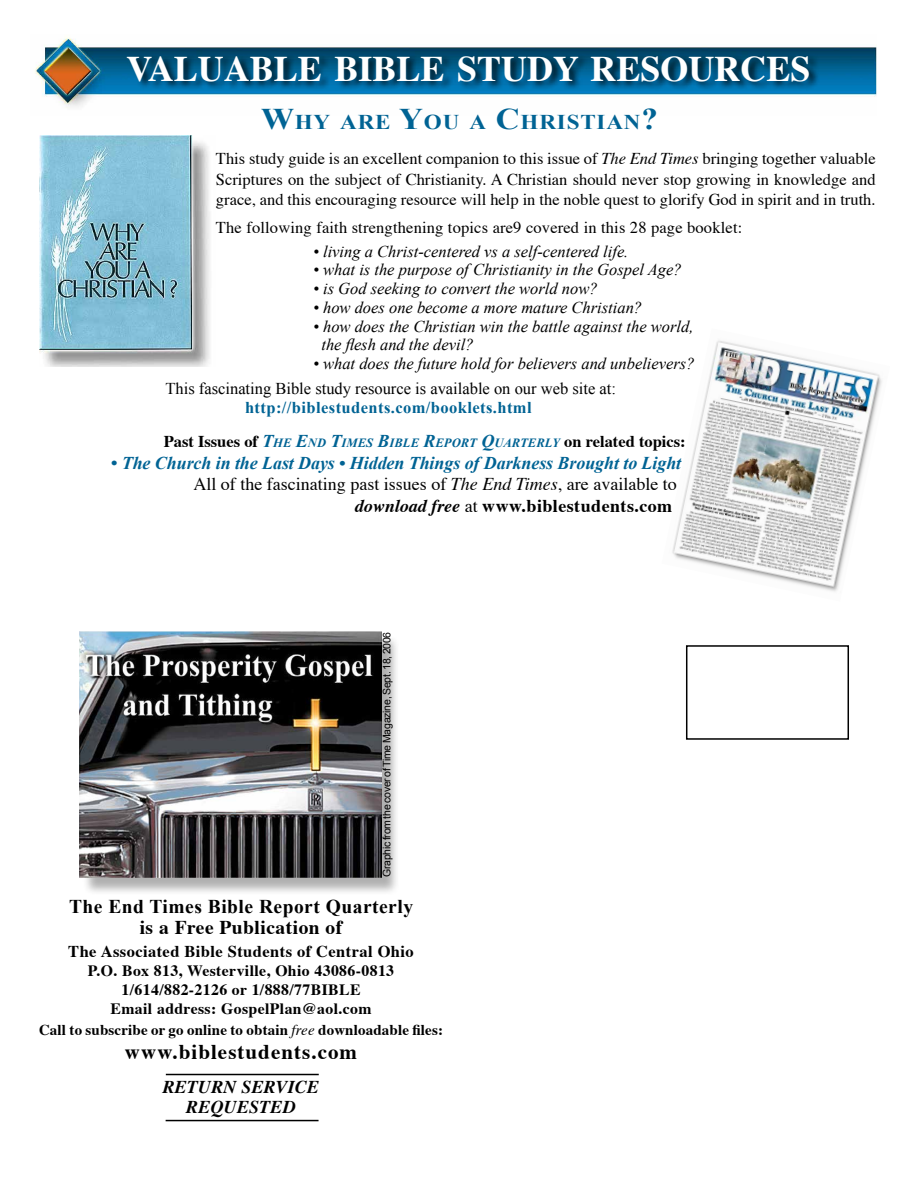
<style>
.page{position:relative;width:918px;height:1188px;background:#fff}
.page>*{position:absolute;margin:0;border:0;box-sizing:border-box;transform-origin:0 0}
.t1{font:700 36px "Times";color:#fff}
.t2{font:700 21px "Times";letter-spacing:.05em;color:#000}
.t3{font:700 21px "Times New Roman";letter-spacing:.035em;color:#006394;scale:1.1 1}
.t4{font:700 19.5px "Times New Roman";letter-spacing:.025em;color:#000}
.t5{font:700 19.5px "Times";letter-spacing:.025em;color:#000}
.t6{font:18px/21.6px "Times";color:#000;text-align:right}
.t7{font:italic 700 18px "Times New Roman";letter-spacing:-.005em;color:#006394}
.t8{font:italic 700 18px/19.5px "Times";letter-spacing:.01em;color:#000;text-align:center}
.t9{font:16.5px/20.2px "Times";letter-spacing:.01em;color:#000;text-align:justify}
.t10{font:italic 16.5px/18.8px "Times New Roman";color:#000}
.t11{font:700 16.5px "Times";color:#000}
.t12{font:16.5px "Times New Roman";color:#000}
.t13{font:700 16.5px "Times";letter-spacing:.025em;color:#000}
.t14{font:700 16.5px "Times New Roman";letter-spacing:.025em;color:#006394}
.t15{font:700 15.75px/18.9px "Times";letter-spacing:.025em;color:#000;text-align:center}
.t16{font:700 15px "Times";letter-spacing:.01em;color:#000}
.t17{font:10.5px "Arial";letter-spacing:-.02em;color:#000}
.s1{font-size:30px}
.s2{font-style:italic}
.s3{font-family:"Times New Roman";font-style:italic;font-size:18px;color:#006394}
.s4{font-family:"Times New Roman";font-style:italic;font-size:12.6px;color:#006394}
.s5{font-style:normal}
.s6{font-weight:700;font-style:italic}
.s7{font-weight:700}
.s8{font-weight:400;font-style:italic}
</style>
<div class="page">
<img style="left:39px;top:135px;width:171px;height:232px">
<img style="left:35px;top:38px;width:841px;height:70px">
<div style="left:127px;top:54px;width:693px;height:37px;background:#000;opacity:.74"></div>
<div style="left:82px;top:634px;width:318px;height:262px;background:#000;opacity:.31"></div>
<img style="left:79px;top:632px;width:302px;height:245px">
<div style="left:686px;top:645px;width:163px;height:95px;border:2px solid #000"></div>
<hr style="left:166px;top:1074px;width:153px;height:1px;background:#000">
<hr style="left:166px;top:1120px;width:153px;height:1px;background:#000">
<img style="left:672px;top:340px;width:210px;height:252px">
<h1 class="t1" style="left:127px;top:45px;width:685px">VALUABLE BIBLE STUDY RESOURCES</h1>
<p class="t3" style="left:261px;top:108px;width:362px"><span class="s1">W</span>HY ARE <span class="s1">Y</span>OU A <span class="s1">C</span>HRISTIAN<span class="s1">?</span></p>
<p class="t9" style="left:216px;top:150px;width:661px">This study guide is an excellent companion to this issue of <span class="s2">The End Times</span> bringing together valuable Scriptures on the subject of Christianity. A Christian should never stop growing in knowledge and grace, and this encouraging resource will help in the noble quest to glorify God in spirit and in truth.</p>
<p class="t9" style="left:216px;top:218px;width:528px">The following faith strengthening topics are9 covered in this 28 page booklet:</p>
<p class="t10" style="left:313px;top:241px;width:317px">• living a Christ-centered vs a self-centered life.</p>
<p class="t10" style="left:313px;top:260px;width:370px">• what is the purpose of Christianity in the Gospel Age?</p>
<p class="t10" style="left:313px;top:279px;width:286px">• is God seeking to convert the world now?</p>
<p class="t10" style="left:313px;top:298px;width:331px">• how does one become a more mature Christian?</p>
<p class="t10" style="left:321px;top:316px;width:374px;text-indent:-8px">• how does the Christian win the battle against the world, the flesh and the devil?</p>
<p class="t10" style="left:313px;top:354px;width:383px">• what does the future hold for believers and unbelievers?</p>
<p class="t12" style="left:165px;top:377px;width:452px">This fascinating Bible study resource is available on our web site at:</p>
<p class="t14" style="left:245px;top:396px;width:288px">http://biblestudents.com/booklets.html</p>
<p class="t11" style="left:164px;top:430px;width:524px">Past Issues of <span class="s3">T</span><span class="s4">HE</span> <span class="s3">E</span><span class="s4">ND</span> <span class="s3">T</span><span class="s4">IMES</span> <span class="s3">B</span><span class="s4">IBLE</span> <span class="s3">R</span><span class="s4">EPORT</span> <span class="s3">Q</span><span class="s4">UARTERLY</span> on related topics:</p>
<p class="t7" style="left:111px;top:450px;width:572px"><span class="s5">•</span> The Church in the Last Days • Hidden Things of Darkness Brought to Light</p>
<p class="t6" style="left:193px;top:474px;width:485px">All of the fascinating past issues of <span class="s2">The End Times</span>, are available to <span class="s6">download free</span> at <span class="s7">www.biblestudents.com</span></p>
<p class="t17" style="left:380px;top:877px;width:247px;rotate:-90deg">Graphic from the cover of Time Magazine, Sept. 18, 2006</p>
<p class="t4" style="left:69px;top:893px;width:346px">The End Times Bible Report Quarterly</p>
<p class="t5" style="left:140px;top:914px;width:204px">is a Free Publication of</p>
<p class="t13" style="left:68px;top:940px;width:347px">The Associated Bible Students of Central Ohio</p>
<p class="t15" style="left:88px;top:962px;width:308px">P.O. Box 813, Westerville, Ohio 43086-0813<br>1/614/882-2126 or 1/888/77BIBLE<br>Email address: GospelPlan@aol.com</p>
<p class="t16" style="left:39px;top:1020px;width:406px">Call to subscribe or go online to obtain <span class="s8">free</span> downloadable files:</p>
<p class="t2" style="left:125px;top:1038px;width:234px">www.biblestudents.com</p>
<p class="t8" style="left:163px;top:1078px;width:158px">RETURN SERVICE<br>REQUESTED</p>
</div>
